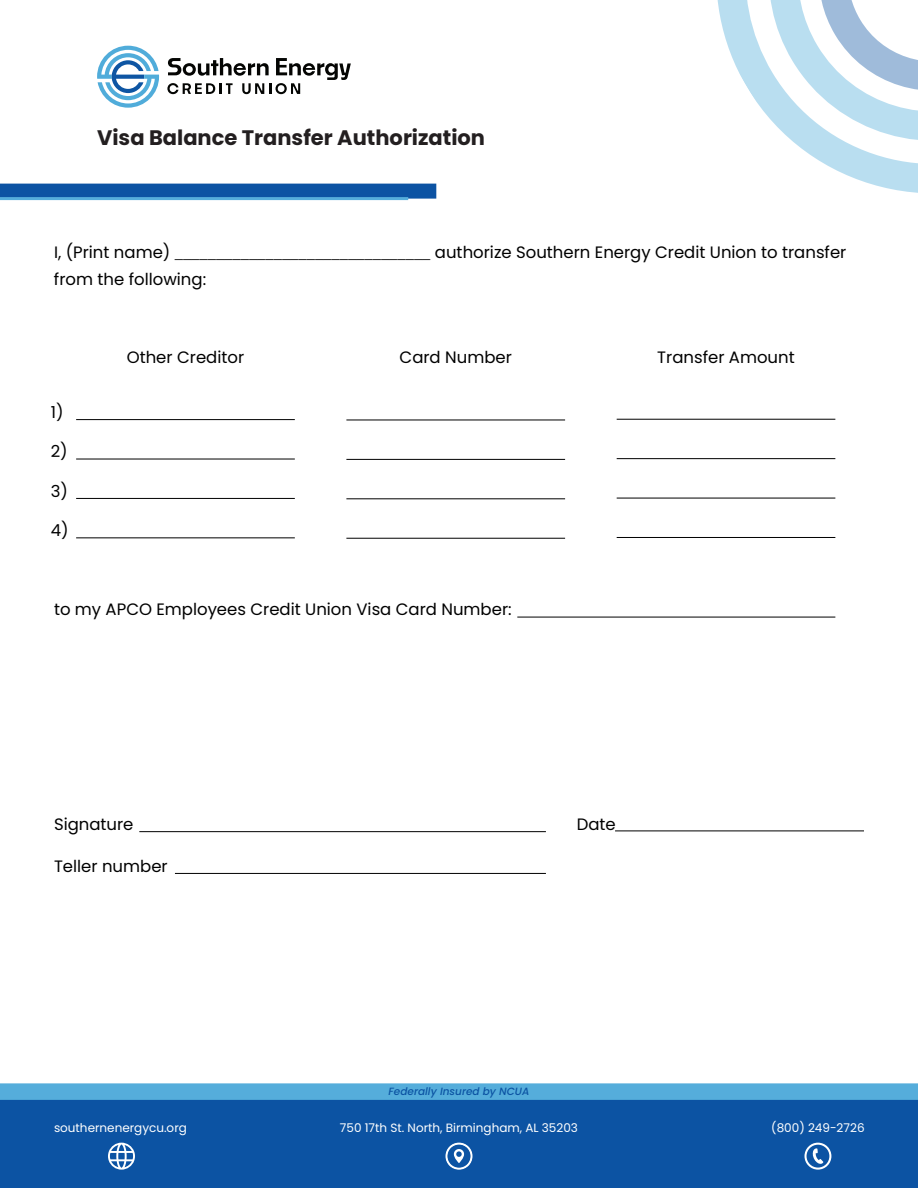
<style>
.page{position:relative;width:918px;height:1188px;background:#fff}
.page>*{position:absolute;margin:0;border:0;box-sizing:border-box;transform-origin:0 0}
.t1{font:700 21px "Poppins";color:#231f20}
.t2{font:16.5px/27px "Poppins";color:#000}
.t3{font:12px "Poppins";color:#fff}
.t4{font:italic 500 10.5px "Poppins";color:#0c54a3}
.s1{font-family:"Myriad Pro"}
</style>
<div class="page">
<div style="left:0;top:184px;width:436px;height:15px;background:#0c53a3"></div>
<hr style="left:0;top:197px;width:408px;height:3px;background:#55addb">
<svg style="left:97px;top:46px;width:62px;height:62px"></svg>
<svg style="left:167px;top:58px;width:184px;height:36px"></svg>
<div style="left:0;top:1094px;width:918px;height:94px;background:#0c53a3"></div>
<div style="left:0;top:1083px;width:918px;height:17px;background:#55addb"></div>
<svg style="left:446px;top:1143px;width:26px;height:27px"></svg>
<svg style="left:804px;top:1143px;width:27px;height:27px"></svg>
<svg style="left:108px;top:1143px;width:27px;height:27px"></svg>
<svg style="left:717px;top:0;width:201px;height:193px"></svg>
<svg style="left:810px;top:0;width:108px;height:139px"></svg>
<hr style="left:346px;top:420px;width:219px;height:1px;background:#000">
<hr style="left:346px;top:459px;width:219px;height:1px;background:#000">
<hr style="left:346px;top:498px;width:219px;height:1px;background:#000">
<hr style="left:346px;top:538px;width:219px;height:1px;background:#000">
<hr style="left:139px;top:831px;width:407px;height:1px;background:#000">
<hr style="left:615px;top:831px;width:249px;height:1px;background:#000">
<hr style="left:617px;top:419px;width:218px;height:1px;background:#000">
<hr style="left:617px;top:458px;width:218px;height:1px;background:#000">
<hr style="left:617px;top:498px;width:218px;height:1px;background:#000">
<hr style="left:617px;top:537px;width:218px;height:1px;background:#000">
<hr style="left:76px;top:419px;width:219px;height:1px;background:#000">
<hr style="left:76px;top:459px;width:219px;height:1px;background:#000">
<hr style="left:76px;top:498px;width:219px;height:1px;background:#000">
<hr style="left:76px;top:537px;width:219px;height:1px;background:#000">
<hr style="left:517px;top:617px;width:318px;height:1px;background:#000">
<hr style="left:175px;top:873px;width:371px;height:1px;background:#000">
<p class="t1" style="left:97px;top:126px;width:390px">Visa Balance Transfer Authorization</p>
<p class="t2" style="left:54px;top:239px;width:794px">I, (Print name) <span class="s1">_______________________________</span> authorize Southern Energy Credit Union to transfer from the following:</p>
<p class="t2" style="left:51px;top:398px;width:14px">1)</p>
<p class="t2" style="left:51px;top:438px;width:18px">2)</p>
<p class="t2" style="left:51px;top:478px;width:19px">3)</p>
<p class="t2" style="left:51px;top:517px;width:19px">4)</p>
<p class="t2" style="left:127px;top:344px;width:119px">Other Creditor</p>
<p class="t2" style="left:400px;top:344px;width:114px">Card Number</p>
<p class="t2" style="left:657px;top:344px;width:139px">Transfer Amount</p>
<p class="t2" style="left:54px;top:596px;width:459px">to my APCO Employees Credit Union Visa Card Number:</p>
<p class="t2" style="left:54px;top:811px;width:81px">Signature</p>
<p class="t2" style="left:577px;top:811px;width:41px">Date</p>
<p class="t2" style="left:54px;top:852px;width:115px">Teller number</p>
<p class="t4" style="left:389px;top:1085px;width:142px">Federally Insured by NCUA</p>
<p class="t3" style="left:54px;top:1120px;width:134px">southernenergycu.org</p>
<p class="t3" style="left:340px;top:1120px;width:240px">750 17th St. North, Birmingham, AL 35203</p>
<p class="t3" style="left:771px;top:1120px;width:95px">(800) 249-2726</p>
</div>
